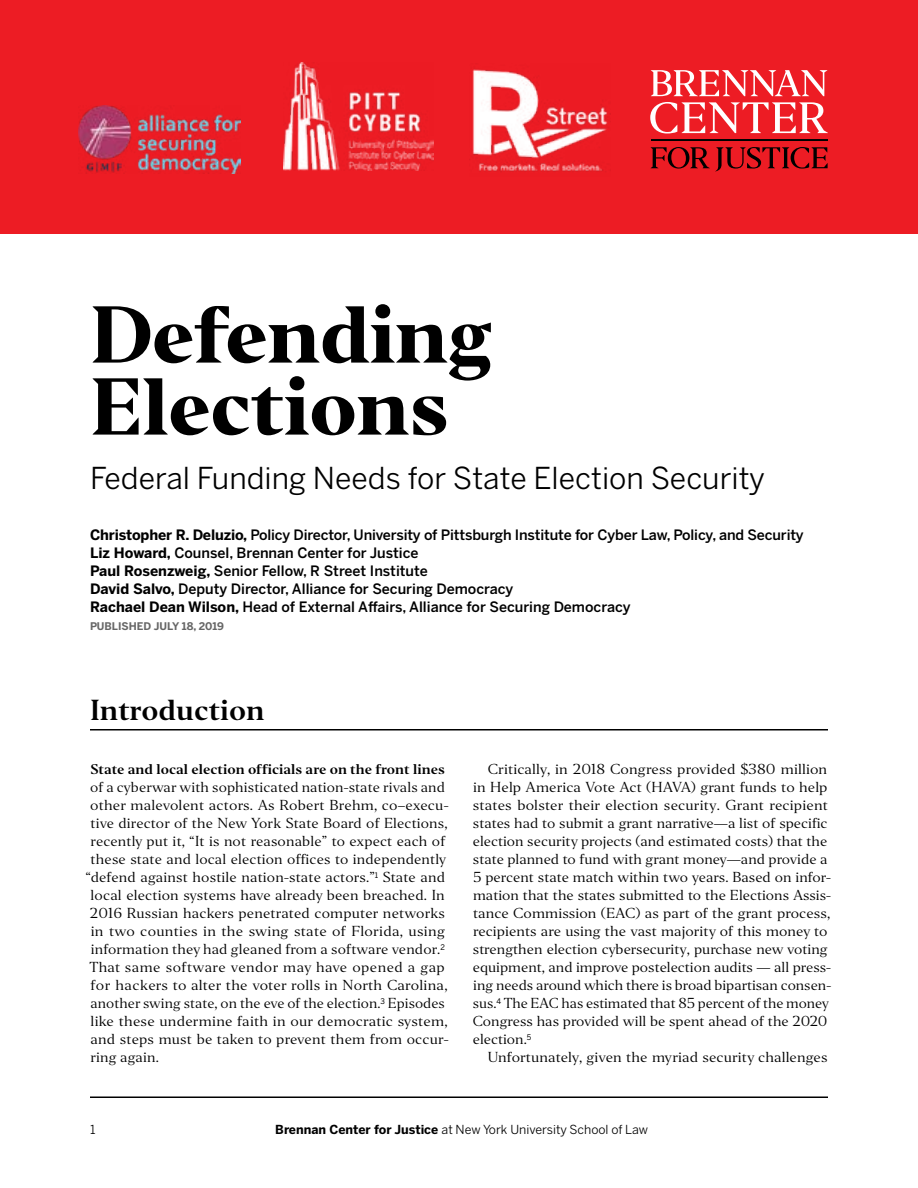
<style>
.page{position:relative;width:918px;height:1188px;background:#fff}
.page>*{position:absolute;margin:0;border:0;box-sizing:border-box;transform-origin:0 0}
.t1{font:800 75px/72px "Editor";letter-spacing:-.015em;color:#000}
.t2{font:30px "Benton Sans";color:#000}
.t3{font:700 27px "Editor";color:#000}
.t4{font:500 14.25px/18px "Benton Sans";letter-spacing:-.005em;color:#000}
.t5{font:13.5px/18px "Editor";letter-spacing:.005em;color:#000}
.t6{font:13.5px "Editor";letter-spacing:.035em;color:#000}
.t7{font:700 13.2px "Editor";color:#000}
.t8{font:12.3px "Benton Sans";color:#000}
.t9{font:700 10.5px "Benton Sans";color:#666}
.s1{font-weight:700}
</style>
<div class="page">
<hr style="left:90px;top:1096px;width:738px;height:2px;background:#000">
<hr style="left:90px;top:729px;width:738px;height:1px;background:#000">
<div style="left:0;top:0;width:918px;height:234px;background:#ed1c24"></div>
<svg style="left:651px;top:70px;width:176px;height:26px"></svg>
<svg style="left:651px;top:147px;width:177px;height:24px"></svg>
<svg style="left:650px;top:102px;width:178px;height:32px"></svg>
<hr style="left:651px;top:139px;width:177px;height:2px;background:#000">
<img style="left:78px;top:105px;width:162px;height:68px">
<img style="left:469px;top:68px;width:138px;height:104px">
<img style="left:284px;top:63px;width:149px;height:108px">
<h1 class="t1" style="left:90px;top:300px;width:404px">Defending<br>Elections</h1>
<h2 class="t2" style="left:90px;top:460px;width:677px">Federal Funding Needs for State Election Security</h2>
<p class="t4" style="left:90px;top:526px;width:715px"><span class="s1">Christopher R. Deluzio,</span> Policy Director, University of Pittsburgh Institute for Cyber Law, Policy, and Security <span class="s1">Liz Howard,</span> Counsel, Brennan Center for Justice<br><span class="s1">Paul Rosenzweig,</span> Senior Fellow, R Street Institute<br><span class="s1">David Salvo,</span> Deputy Director, Alliance for Securing Democracy<br><span class="s1">Rachael Dean Wilson,</span> Head of External Affairs, Alliance for Securing Democracy</p>
<p class="t9" style="left:90px;top:620px;width:136px">PUBLISHED JULY 18, 2019</p>
<h3 class="t3" style="left:90px;top:693px;width:176px">Introduction</h3>
<p class="t7" style="left:91px;top:761px;width:356px">State and local election officials are on the front lines</p>
<p class="t5" style="left:90px;top:778px;width:356px">of a cyberwar with sophisticated nation-state rivals and</p>
<p class="t5" style="left:90px;top:796px;width:360px">other malevolent actors. As Robert Brehm, co–execu-</p>
<p class="t5" style="left:91px;top:814px;width:358px">tive director of the New York State Board of Elections,</p>
<p class="t5" style="left:91px;top:832px;width:356px">recently put it, “It is not reasonable” to expect each of</p>
<p class="t5" style="left:91px;top:850px;width:357px">these state and local election offices to independently</p>
<p class="t5" style="left:86px;top:868px;width:361px">“defend against hostile nation-state actors.”<sup>1</sup> State and</p>
<p class="t5" style="left:91px;top:886px;width:356px">local election systems have already been breached. In</p>
<p class="t5" style="left:90px;top:904px;width:357px">2016 Russian hackers penetrated computer networks</p>
<p class="t5" style="left:91px;top:922px;width:356px">in two counties in the swing state of Florida, using</p>
<p class="t5" style="left:91px;top:940px;width:356px">information they had gleaned from a software vendor.<sup>2</sup></p>
<p class="t6" style="left:90px;top:958px;width:357px">That same software vendor may have opened a gap</p>
<p class="t5" style="left:91px;top:976px;width:358px">for hackers to alter the voter rolls in North Carolina,</p>
<p class="t5" style="left:90px;top:994px;width:356px">another swing state, on the eve of the election.<sup>3</sup> Episodes</p>
<p class="t5" style="left:91px;top:1012px;width:358px">like these undermine faith in our democratic system,</p>
<p class="t5" style="left:90px;top:1030px;width:360px">and steps must be taken to prevent them from occur-</p>
<p class="t5" style="left:91px;top:1048px;width:70px">ring again.</p>
<p class="t5" style="left:473px;top:760px;width:360px;text-indent:15px">Critically, in 2018 Congress provided $380 million in Help America Vote Act (HAVA) grant funds to help states bolster their election security. Grant recipient states had to submit a grant narrative—a list of specific election security projects (and estimated costs) that the state planned to fund with grant money—and provide a 5 percent state match within two years. Based on infor&shy;mation that the states submitted to the Elections Assis&shy;tance Commission (EAC) as part of the grant process, recipients are using the vast majority of this money to strengthen election cybersecurity, purchase new voting equipment, and improve postelection audits — all press&shy;ing needs around which there is broad bipartisan consen&shy;sus.<sup>4</sup> The EAC has estimated that 85 percent of the money Congress has provided will be spent ahead of the 2020 election.<sup>5</sup></p>
<p class="t5" style="left:488px;top:1048px;width:341px">Unfortunately, given the myriad security challenges</p>
<p class="t8" style="left:90px;top:1122px;width:7px">1</p>
<p class="t8" style="left:275px;top:1122px;width:374px"><span class="s1">Brennan Center for Justice</span> at New York University School of Law</p>
</div>
